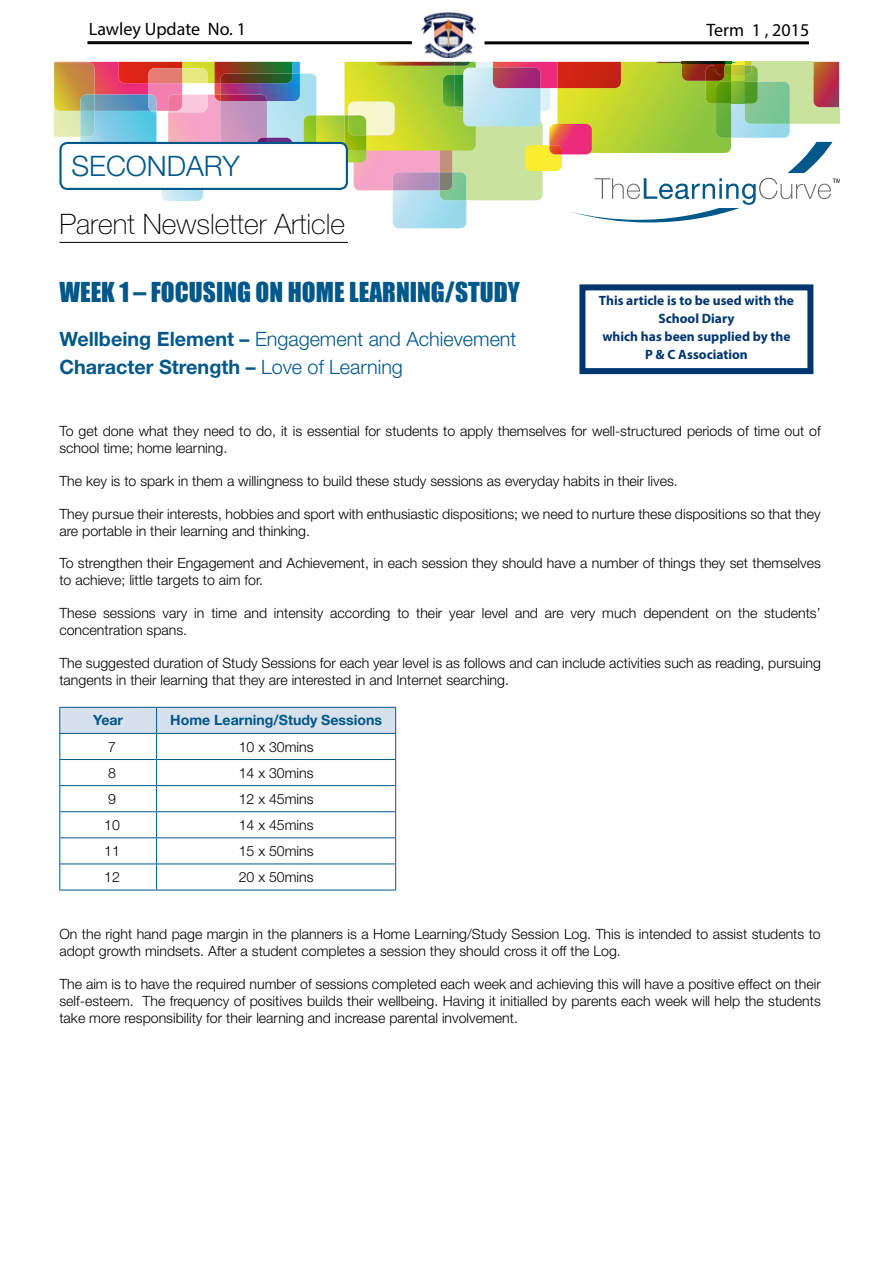
<style>
.page{position:relative;width:893px;height:1263px;background:#fff}
.page>*{position:absolute;margin:0;border:0;box-sizing:border-box;transform-origin:0 0}
.t1{font:100 28.2px "Helvetica Neue LT Std";color:#000}
.t2{font:300 28.2px "Helvetica Neue LT Std";color:#00588a}
.t3{font:25.5px "Impact";color:#00588a}
.t4{font:300 19.8px/27.8px "Helvetica Neue LT Std";color:#00588a}
.t5{font:18px "Myriad Pro";color:#000}
.t6{font:300 14.1px/17px "Helvetica Neue LT Std";color:#000}
.t7{font:700 14.1px "Helvetica Neue LT Std";color:#00588a}
.t8{font:700 13.5px/18px "Myriad Pro";color:#00356f;text-align:center}
.t9{font:6.45px "Myriad Pro";color:#000}
.s1{font-weight:700}
</style>
<div class="page">
<img style="left:421px;top:12px;width:54px;height:45px">
<hr style="left:87px;top:41px;width:325px;height:3px;background:#000">
<hr style="left:484px;top:41px;width:325px;height:3px;background:#000">
<hr style="left:59px;top:242px;width:289px;height:1px;background:#000">
<img style="left:54px;top:62px;width:785px;height:166px">
<div style="left:60px;top:143px;width:287px;height:46px;background:#fff;border-radius:7px"></div>
<div style="left:59px;top:142px;width:289px;height:48px;border:2px solid #00588a;border-radius:7px"></div>
<svg style="left:59px;top:707px;width:337px;height:183px"></svg>
<hr style="left:59px;top:890px;width:337px;height:1px;background:#00588a">
<div style="left:579px;top:284px;width:234px;height:90px;border:6px solid #00356f"></div>
<p class="t5" style="left:89px;top:22px;width:159px">Lawley Update No. 1</p>
<p class="t5" style="left:706px;top:23px;width:104px">Term 1 , 2015</p>
<h1 class="t2" style="left:71px;top:156px;width:170px">SECONDARY</h1>
<h1 class="t1" style="left:59px;top:208px;width:287px">Parent Newsletter Article</h1>
<h2 class="t3" style="left:59px;top:284px;width:462px">WEEK 1 – FOCUSING ON HOME LEARNING/STUDY</h2>
<h3 class="t4" style="left:59px;top:327px;width:458px"><span class="s1">Wellbeing Element –</span> Engagement and Achievement<br><span class="s1">Character Strength –</span> Love of Learning</h3>
<p class="t9" style="left:832px;top:177px;width:10px">TM</p>
<p class="t8" style="left:599px;top:293px;width:197px">This article is to be used with the<br>School Diary<br>which has been supplied by the<br>P &amp; C Association</p>
<p class="t6" style="left:59px;top:423px;width:762px">To get done what they need to do, it is essential for students to apply themselves for well-structured periods of time out of school time; home learning.</p>
<p class="t6" style="left:59px;top:473px;width:620px">The key is to spark in them a willingness to build these study sessions as everyday habits in their lives.</p>
<p class="t6" style="left:59px;top:506px;width:762px">They pursue their interests, hobbies and sport with enthusiastic dispositions; we need to nurture these dispositions so that they are portable in their learning and thinking.</p>
<p class="t6" style="left:59px;top:556px;width:762px">To strengthen their Engagement and Achievement, in each session they should have a number of things they set themselves to achieve; little targets to aim for.</p>
<p class="t6" style="left:59px;top:606px;width:762px">These sessions vary in time and intensity according to their year level and are very much dependent on the students’ concentration spans.</p>
<p class="t6" style="left:59px;top:656px;width:763px">The suggested duration of Study Sessions for each year level is as follows and can include activities such as reading, pursuing tangents in their learning that they are interested in and Internet searching.</p>
<p class="t7" style="left:93px;top:715px;width:31px">Year</p>
<p class="t7" style="left:170px;top:715px;width:213px">Home Learning/Study Sessions</p>
<p class="t6" style="left:108px;top:739px;width:9px">7</p>
<p class="t6" style="left:239px;top:739px;width:76px">10 x 30mins</p>
<p class="t6" style="left:108px;top:765px;width:9px">8</p>
<p class="t6" style="left:239px;top:765px;width:76px">14 x 30mins</p>
<p class="t6" style="left:108px;top:791px;width:9px">9</p>
<p class="t6" style="left:239px;top:791px;width:76px">12 x 45mins</p>
<p class="t6" style="left:104px;top:818px;width:17px">10</p>
<p class="t6" style="left:239px;top:818px;width:76px">14 x 45mins</p>
<p class="t6" style="left:104px;top:844px;width:17px">11</p>
<p class="t6" style="left:239px;top:844px;width:76px">15 x 50mins</p>
<p class="t6" style="left:104px;top:870px;width:17px">12</p>
<p class="t6" style="left:239px;top:870px;width:76px">20 x 50mins</p>
<p class="t6" style="left:59px;top:926px;width:762px">On the right hand page margin in the planners is a Home Learning/Study Session Log. This is intended to assist students to adopt growth mindsets. After a student completes a session they should cross it off the Log.</p>
<p class="t6" style="left:59px;top:976px;width:762px;text-align:justify">The aim is to have the required number of sessions completed each week and achieving this will have a positive effect on their self-esteem. The frequency of positives builds their wellbeing. Having it initialled by parents each week will help the students take more responsibility for their learning and increase parental involvement.</p>
</div>
